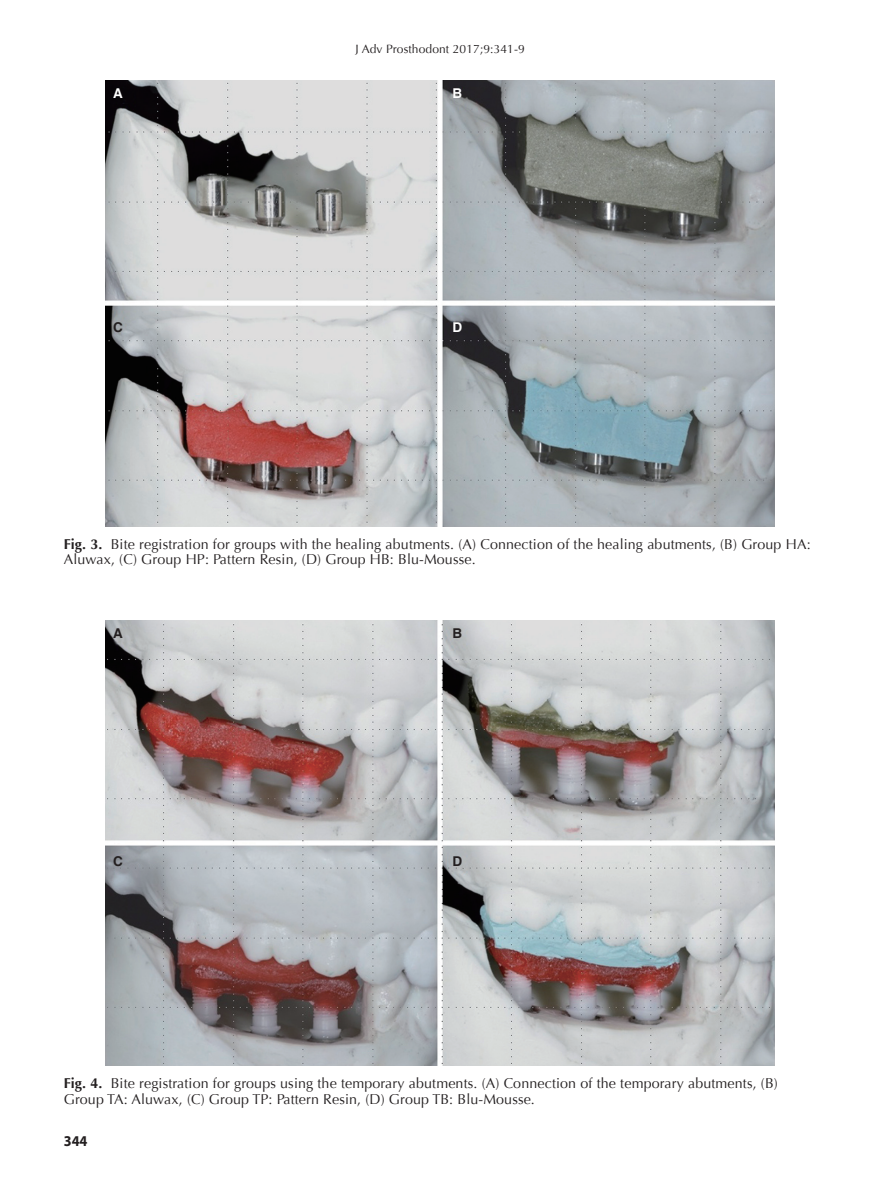
<style>
.page{position:relative;width:893px;height:1191px;background:#fff}
.page>*{position:absolute;margin:0;border:0;box-sizing:border-box;transform-origin:0 0}
.t1{font:700 15px "Myriad Pro";color:#231f20;scale:.95 1}
.t2{font:14.25px/15.8px "Optima";letter-spacing:.01em;color:#231f20}
.t3{font:700 13.5px "Helvetica";color:#231f20}
.t4{font:700 13.5px "Helvetica";color:#fff}
.t5{font:12px "Optima";letter-spacing:.01em;color:#231f20}
.s1{font-weight:700}
</style>
<div class="page">
<img style="left:105px;top:81px;width:670px;height:445px">
<img style="left:105px;top:620px;width:670px;height:445px">
<p class="t5" style="left:355px;top:42px;width:171px">J Adv Prosthodont 2017;9:341-9</p>
<p class="t4" style="left:113px;top:85px;width:11px">A</p>
<p class="t4" style="left:452px;top:85px;width:11px">B</p>
<p class="t3" style="left:113px;top:319px;width:11px">C</p>
<p class="t4" style="left:452px;top:319px;width:11px">D</p>
<p class="t2" style="left:64px;top:536px;width:748px"><span class="s1">Fig. 3.</span> Bite registration for groups with the healing abutments. (A) Connection of the healing abutments, (B) Group HA:<br>Aluwax, (C) Group HP: Pattern Resin, (D) Group HB: Blu-Mousse.</p>
<p class="t3" style="left:113px;top:625px;width:11px">A</p>
<p class="t3" style="left:452px;top:625px;width:11px">B</p>
<p class="t3" style="left:113px;top:853px;width:11px">C</p>
<p class="t3" style="left:452px;top:853px;width:11px">D</p>
<p class="t2" style="left:64px;top:1075px;width:715px"><span class="s1">Fig. 4.</span> Bite registration for groups using the temporary abutments. (A) Connection of the temporary abutments, (B)<br>Group TA: Aluwax, (C) Group TP: Pattern Resin, (D) Group TB: Blu-Mousse.</p>
<p class="t1" style="left:64px;top:1131px;width:26px">344</p>
</div>
